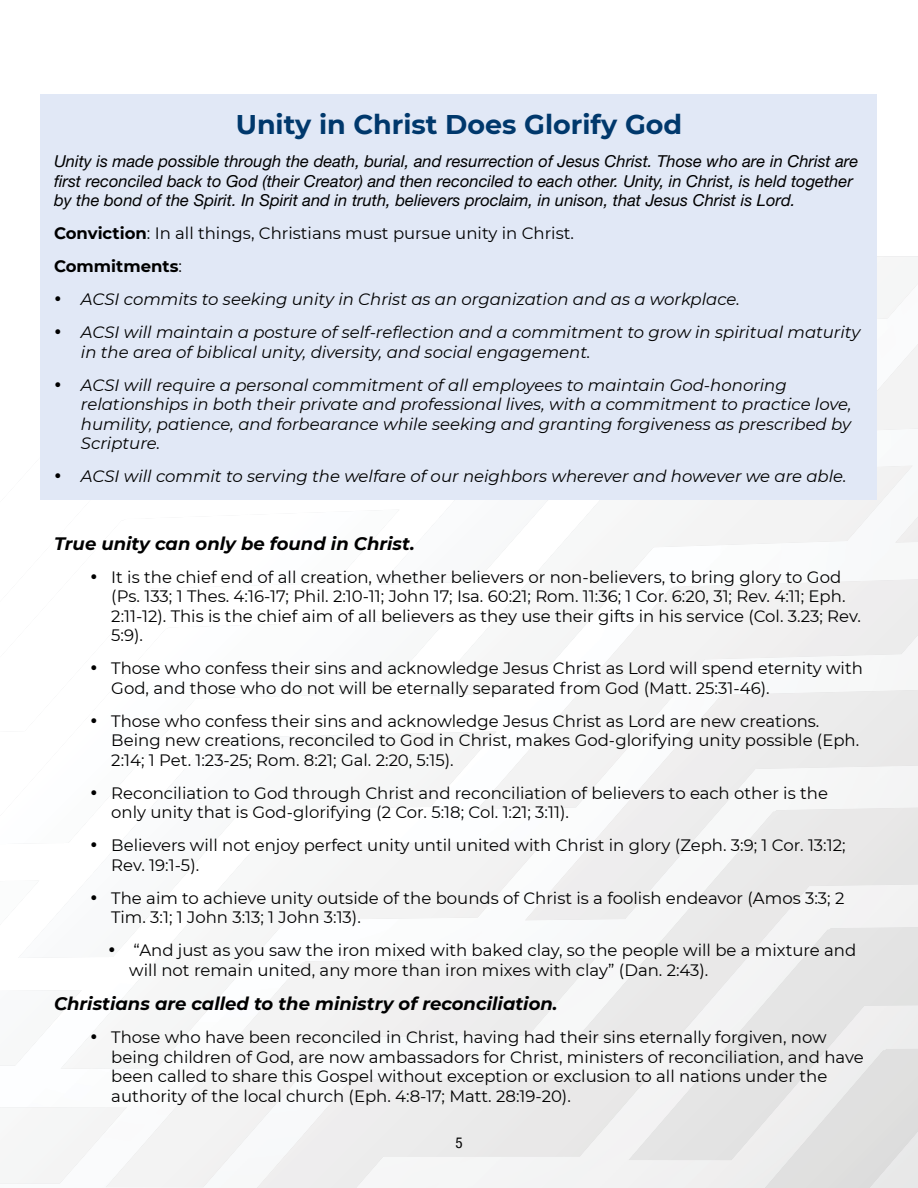
<style>
.page{position:relative;width:918px;height:1188px;background:#fff}
.page>*{position:absolute;margin:0;border:0;box-sizing:border-box;transform-origin:0 0}
.t1{font:700 27px "Montserrat";color:#00386c}
.t2{font:italic 700 18px "Montserrat";color:#000}
.t3{font:16.5px/19.5px "Montserrat";color:#000}
.t4{font:italic 16.5px/19.5px "Montserrat";color:#000}
.t5{font:italic 16.5px/19.5px "Helvetica Neue LT Std";color:#000}
.t6{font:condensed 15px "Helvetica Neue LT Std";color:#000}
.s1{font-weight:700}
</style>
<div class="page">
<svg style="left:33px;top:732px;width:444px;height:226px"></svg>
<svg style="left:428px;top:466px;width:484px;height:230px"></svg>
<svg style="left:477px;top:579px;width:441px;height:230px"></svg>
<div style="left:878px;top:256px;width:40px;height:174px;background:#f5f6f6"></div>
<svg style="left:895px;top:501px;width:23px;height:42px"></svg>
<svg style="left:0;top:990px;width:60px;height:76px"></svg>
<div style="left:0;top:1107px;width:106px;height:77px;background:#f5f6f6"></div>
<svg style="left:60px;top:841px;width:474px;height:228px"></svg>
<svg style="left:106px;top:958px;width:470px;height:229px"></svg>
<svg style="left:245px;top:1078px;width:403px;height:110px"></svg>
<svg style="left:525px;top:690px;width:393px;height:230px"></svg>
<svg style="left:576px;top:807px;width:342px;height:232px"></svg>
<svg style="left:628px;top:927px;width:290px;height:233px"></svg>
<svg style="left:753px;top:1049px;width:165px;height:139px;background:#e4e4e4"></svg>
<div style="left:40px;top:94px;width:838px;height:60px;background:#e1e8f6"></div>
<div style="left:40px;top:142px;width:838px;height:82px;background:#e1e8f6"></div>
<div style="left:40px;top:210px;width:838px;height:47px;background:#e1e8f6"></div>
<div style="left:40px;top:243px;width:838px;height:47px;background:#e1e8f6"></div>
<div style="left:40px;top:276px;width:838px;height:47px;background:#e1e8f6"></div>
<div style="left:40px;top:309px;width:838px;height:66px;background:#e1e8f6"></div>
<div style="left:40px;top:361px;width:838px;height:106px;background:#e1e8f6"></div>
<div style="left:40px;top:453px;width:838px;height:47px;background:#e1e8f6"></div>
<h1 class="t1" style="left:236px;top:105px;width:448px">Unity in Christ Does Glorify God</h1>
<p class="t5" style="left:54px;top:151px;width:806px">Unity is made possible through the death, burial, and resurrection of Jesus Christ. Those who are in Christ are first reconciled back to God (their Creator) and then reconciled to each other. Unity, in Christ, is held together by the bond of the Spirit. In Spirit and in truth, believers proclaim, in unison, that Jesus Christ is Lord.</p>
<p class="t3" style="left:54px;top:216px;width:522px;line-height:33px"><span class="s1">Conviction</span>: In all things, Christians must pursue unity in Christ.<br><span class="s1">Commitments</span>:</p>
<p class="t4" style="left:54px;top:289px;width:688px">• ACSI commits to seeking unity in Christ as an organization and as a workplace.</p>
<p class="t4" style="left:81px;top:322px;width:781px;text-indent:-27px">• ACSI will maintain a posture of self-reflection and a commitment to grow in spiritual maturity in the area of biblical unity, diversity, and social engagement.</p>
<p class="t4" style="left:81px;top:374px;width:772px;text-indent:-27px">• ACSI will require a personal commitment of all employees to maintain God-honoring relationships in both their private and professional lives, with a commitment to practice love, humility, patience, and forbearance while seeking and granting forgiveness as prescribed by Scripture.</p>
<p class="t4" style="left:54px;top:466px;width:794px">• ACSI will commit to serving the welfare of our neighbors wherever and however we are able.</p>
<p class="t2" style="left:54px;top:530px;width:362px">True unity can only be found in Christ.</p>
<p class="t3" style="left:111px;top:566px;width:751px;text-indent:-21px">• It is the chief end of all creation, whether believers or non-believers, to bring glory to God (Ps. 133; 1 Thes. 4:16-17; Phil. 2:10-11; John 17; Isa. 60:21; Rom. 11:36; 1 Cor. 6:20, 31; Rev. 4:11; Eph.<br>2:11-12). This is the chief aim of all believers as they use their gifts in his service (Col. 3.23; Rev.<br>5:9).</p>
<p class="t3" style="left:111px;top:658px;width:753px;text-indent:-21px">• Those who confess their sins and acknowledge Jesus Christ as Lord will spend eternity with<br>God, and those who do not will be eternally separated from God (Matt. 25:31-46).</p>
<p class="t3" style="left:111px;top:710px;width:750px;text-indent:-21px">• Those who confess their sins and acknowledge Jesus Christ as Lord are new creations.<br>Being new creations, reconciled to God in Christ, makes God-glorifying unity possible (Eph.<br>2:14; 1 Pet. 1:23-25; Rom. 8:21; Gal. 2:20, 5:15).</p>
<p class="t3" style="left:111px;top:782px;width:718px;text-indent:-21px">• Reconciliation to God through Christ and reconciliation of believers to each other is the only unity that is God-glorifying (2 Cor. 5:18; Col. 1:21; 3:11).</p>
<p class="t3" style="left:111px;top:835px;width:736px;text-indent:-21px">• Believers will not enjoy perfect unity until united with Christ in glory (Zeph. 3:9; 1 Cor. 13:12;<br>Rev. 19:1-5).</p>
<p class="t3" style="left:111px;top:887px;width:735px;text-indent:-21px">• The aim to achieve unity outside of the bounds of Christ is a foolish endeavor (Amos 3:3; 2<br>Tim. 3:1; 1 John 3:13; 1 John 3:13).</p>
<p class="t3" style="left:129px;top:940px;width:729px;text-indent:-21px">• “And just as you saw the iron mixed with baked clay, so the people will be a mixture and will not remain united, any more than iron mixes with clay” (Dan. 2:43).</p>
<p class="t2" style="left:54px;top:991px;width:505px">Christians are called to the ministry of reconciliation.</p>
<p class="t3" style="left:111px;top:1027px;width:754px;text-indent:-21px">• Those who have been reconciled in Christ, having had their sins eternally forgiven, now being children of God, are now ambassadors for Christ, ministers of reconciliation, and have been called to share this Gospel without exception or exclusion to all nations under the authority of the local church (Eph. 4:8-17; Matt. 28:19-20).</p>
<p class="t6" style="left:455px;top:1134px;width:9px">5</p>
</div>
